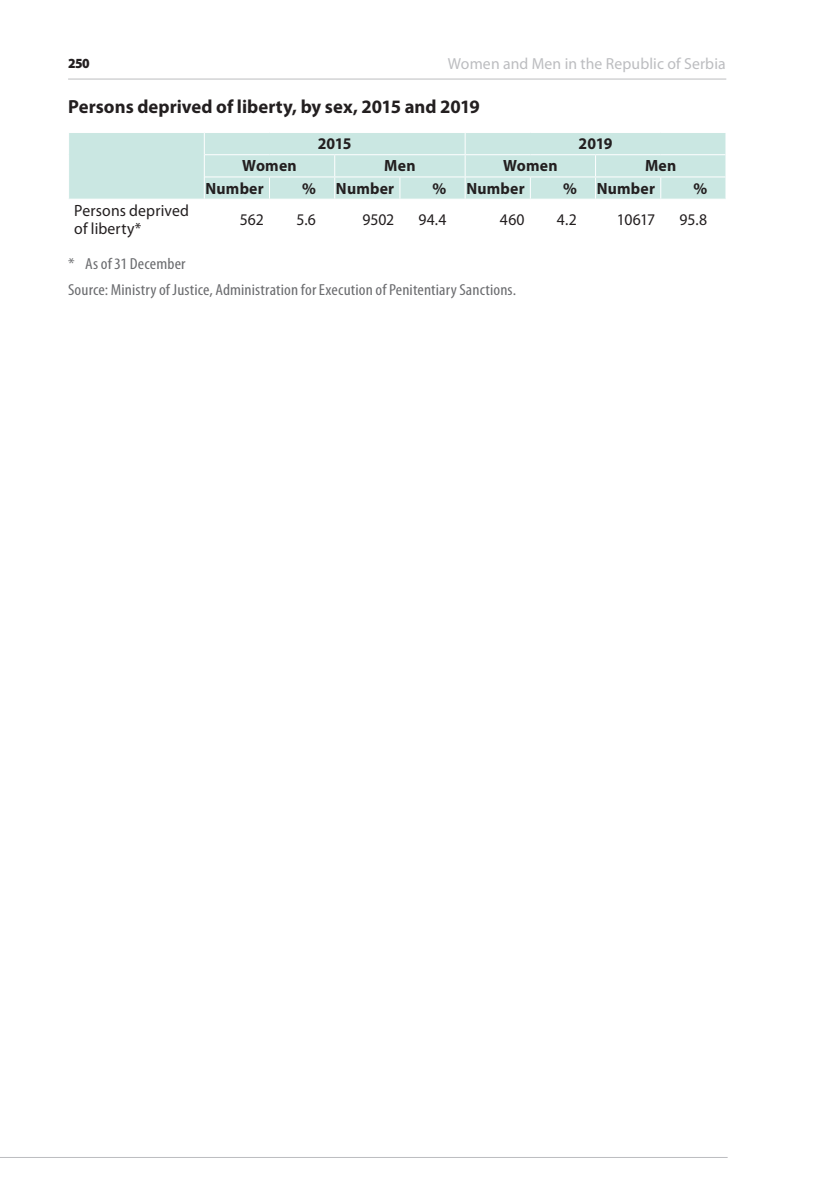
<style>
.page{position:relative;width:840px;height:1191px;background:#fff}
.page>*{position:absolute;margin:0;border:0;box-sizing:border-box;transform-origin:0 0}
.Графикон___Табела{font:700 19px "Myriad Pro";color:#231f20}
.Tabela{font:16.4px/18px "Myriad Pro";letter-spacing:.01em;color:#231f20;scale:.96 1}
.Tabela-2{font:700 16.4px "Myriad Pro";letter-spacing:.015em;color:#231f20;scale:.96 1}
.Иѕвор{font:condensed 16px "Myriad Pro";letter-spacing:.005em;color:#6c6d70;scale:1.1 1}
.t1{font:16px "Myriad Pro";letter-spacing:.01em;color:#bcbdc0}
.t2{font:900 14px "Myriad Pro";color:#231f20;scale:.94 1}
</style>
<div class="page">
<hr style="left:68px;top:79px;width:658px;height:1px;background:#bcbdc0">
<hr style="left:0;top:1157px;width:727px;height:1px;background:#bcbdc0">
<div style="left:69px;top:133px;width:656px;height:66px;background:#cae7e2"></div>
<svg style="left:269px;top:177px;width:1px;height:22px"></svg>
<svg style="left:399px;top:177px;width:1px;height:22px"></svg>
<svg style="left:529px;top:177px;width:1px;height:22px"></svg>
<svg style="left:660px;top:177px;width:1px;height:22px"></svg>
<svg style="left:725px;top:133px;width:1px;height:66px"></svg>
<hr style="left:205px;top:154px;width:64px;height:1px;background:#fff">
<hr style="left:269px;top:154px;width:65px;height:1px;background:#fff">
<hr style="left:334px;top:154px;width:65px;height:1px;background:#fff">
<hr style="left:399px;top:154px;width:66px;height:1px;background:#fff">
<hr style="left:465px;top:154px;width:65px;height:1px;background:#fff">
<hr style="left:530px;top:154px;width:65px;height:1px;background:#fff">
<hr style="left:595px;top:154px;width:65px;height:1px;background:#fff">
<hr style="left:660px;top:154px;width:65px;height:1px;background:#fff">
<hr style="left:205px;top:176px;width:64px;height:1px;background:#fff">
<hr style="left:269px;top:176px;width:65px;height:1px;background:#fff">
<hr style="left:334px;top:176px;width:65px;height:1px;background:#fff">
<hr style="left:399px;top:176px;width:65px;height:1px;background:#fff">
<hr style="left:465px;top:176px;width:65px;height:1px;background:#fff">
<hr style="left:530px;top:176px;width:65px;height:1px;background:#fff">
<hr style="left:595px;top:176px;width:65px;height:1px;background:#fff">
<hr style="left:660px;top:176px;width:65px;height:1px;background:#fff">
<svg style="left:204px;top:133px;width:1px;height:66px"></svg>
<svg style="left:334px;top:155px;width:1px;height:44px"></svg>
<svg style="left:464px;top:133px;width:1px;height:66px"></svg>
<svg style="left:594px;top:155px;width:1px;height:44px"></svg>
<p class="t2" style="left:68px;top:56px;width:25px">250</p>
<p class="t1" style="left:447px;top:55px;width:279px">Women and Men in the Republic of Serbia</p>
<p class="Графикон___Табела" style="left:68px;top:96px;width:413px">Persons deprived of liberty, by sex, 2015 and 2019</p>
<p class="Tabela-2" style="left:317px;top:134px;width:37px">2015</p>
<p class="Tabela-2" style="left:578px;top:134px;width:37px">2019</p>
<p class="Tabela-2" style="left:242px;top:157px;width:58px">Women</p>
<p class="Tabela-2" style="left:384px;top:157px;width:34px">Men</p>
<p class="Tabela-2" style="left:503px;top:157px;width:58px">Women</p>
<p class="Tabela-2" style="left:644px;top:157px;width:34px">Men</p>
<p class="Tabela-2" style="left:205px;top:179px;width:62px">Number</p>
<p class="Tabela-2" style="left:302px;top:179px;width:16px">%</p>
<p class="Tabela-2" style="left:336px;top:179px;width:62px">Number</p>
<p class="Tabela-2" style="left:432px;top:179px;width:16px">%</p>
<p class="Tabela-2" style="left:466px;top:179px;width:62px">Number</p>
<p class="Tabela-2" style="left:562px;top:179px;width:16px">%</p>
<p class="Tabela-2" style="left:596px;top:179px;width:62px">Number</p>
<p class="Tabela-2" style="left:693px;top:179px;width:16px">%</p>
<p class="Tabela" style="left:74px;top:201px;width:121px">Persons deprived of liberty*</p>
<p class="Tabela" style="left:240px;top:210px;width:26px">562</p>
<p class="Tabela" style="left:296px;top:210px;width:22px">5.6</p>
<p class="Tabela" style="left:362px;top:210px;width:35px">9502</p>
<p class="Tabela" style="left:418px;top:210px;width:31px">94.4</p>
<p class="Tabela" style="left:499px;top:210px;width:27px">460</p>
<p class="Tabela" style="left:556px;top:210px;width:22px">4.2</p>
<p class="Tabela" style="left:616px;top:210px;width:41px">10617</p>
<p class="Tabela" style="left:679px;top:210px;width:30px">95.8</p>
<p class="Иѕвор" style="left:68px;top:255px;width:108px">* As of 31 December</p>
<p class="Иѕвор" style="left:68px;top:281px;width:408px">Source: Ministry of Justice, Administration for Execution of Penitentiary Sanctions.</p>
</div>
